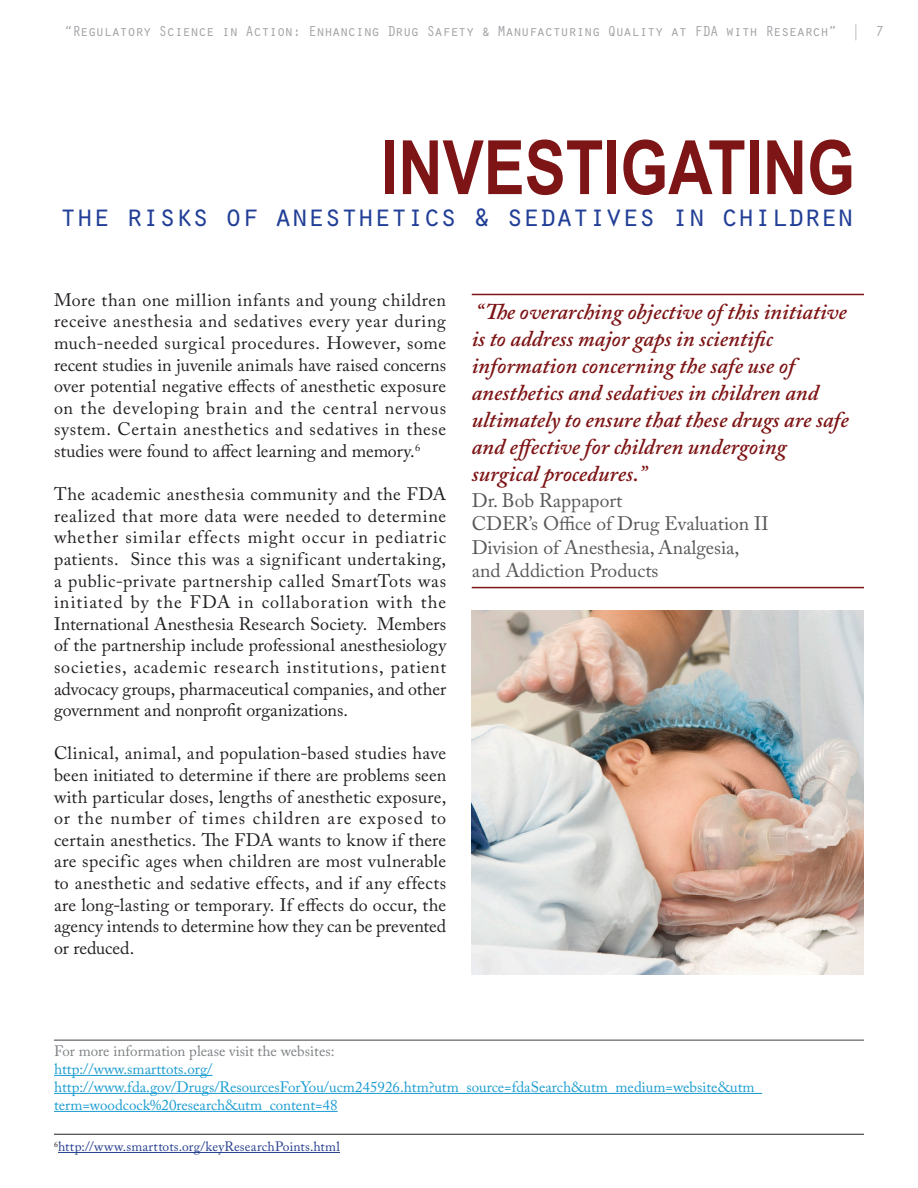
<style>
.page{position:relative;width:918px;height:1188px;background:#fff}
.page>*{position:absolute;margin:0;border:0;box-sizing:border-box;transform-origin:0 0}
.Main_Title{font:700 75px "Arial Narrow";color:#7d1415}
.Subtitle{font:31.5px "Orator Std";letter-spacing:-.075em;color:#223f97}
.Pull_Quote_DARK{font:italic 600 22.5px/27px "Adobe Caslon Pro";color:#7d1415}
.Pull_Quote_attributi{font:19.5px/23.4px "Adobe Caslon Pro";color:#57585a}
.BodyBasic{font:18px/21.6px "Adobe Caslon Pro";letter-spacing:-.005em;color:#231f20;text-align:justify}
.hyperlink{font:15px/18px "Adobe Caslon Pro";color:#1a9cd1}
.t1{font:15px "Orator Std";letter-spacing:-.075em;color:#a2a3a7}
.references{font:13.5px "Adobe Caslon Pro";letter-spacing:.015em;color:#253f8e}
.s1{color:#7e8083}
</style>
<div class="page">
<img style="left:472px;top:610px;width:392px;height:365px">
<hr style="left:472px;top:294px;width:392px;height:1px;background:#7d1415">
<hr style="left:472px;top:587px;width:392px;height:1px;background:#7d1415">
<hr style="left:54px;top:1039px;width:810px;height:2px;background:#7e8083">
<hr style="left:54px;top:1075px;width:159px;height:1px;background:#1a9cd1">
<hr style="left:54px;top:1093px;width:708px;height:1px;background:#1a9cd1">
<hr style="left:54px;top:1111px;width:284px;height:1px;background:#1a9cd1">
<hr style="left:54px;top:1134px;width:810px;height:1px;background:#231f20">
<hr style="left:58px;top:1152px;width:282px;height:1px;background:#253f8e">
<p class="t1" style="left:64px;top:21px;width:822px">“Regulatory Science in Action: Enhancing Drug Safety &amp; Manufacturing Quality at FDA with Research” | 7</p>
<p class="Main_Title" style="left:381px;top:111px;width:475px">INVESTIGATING</p>
<p class="Subtitle" style="left:59px;top:193px;width:798px">the risks of anesthetics &amp; sedatives in children</p>
<p class="BodyBasic" style="left:54px;top:289px;width:394px">More than one million infants and young children receive anesthesia and sedatives every year during much-needed surgical procedures. However, some recent studies in juvenile animals have raised concerns over potential negative effects of anesthetic exposure on the developing brain and the central nervous system. Certain anesthetics and sedatives in these studies were found to affect learning and memory.<sup>6</sup></p>
<p class="BodyBasic" style="left:54px;top:483px;width:394px">The academic anesthesia community and the FDA realized that more data were needed to determine whether similar effects might occur in pediatric patients. Since this was a significant undertaking, a public-private partnership called SmartTots was initiated by the FDA in collaboration with the International Anesthesia Research Society. Members of the partnership include professional anesthesiology societies, academic research institutions, patient advocacy groups, pharmaceutical companies, and other government and nonprofit organizations.</p>
<p class="BodyBasic" style="left:54px;top:742px;width:394px">Clinical, animal, and population-based studies have been initiated to determine if there are problems seen with particular doses, lengths of anesthetic exposure, or the number of times children are exposed to certain anesthetics. The FDA wants to know if there are specific ages when children are most vulnerable to anesthetic and sedative effects, and if any effects are long-lasting or temporary. If effects do occur, the agency intends to determine how they can be prevented or reduced.</p>
<p class="Pull_Quote_DARK" style="left:472px;top:298px;width:379px">“The overarching objective of this initiative is to address major gaps in scientific information concerning the safe use of anesthetics and sedatives in children and ultimately to ensure that these drugs are safe and effective for children undergoing surgical procedures.”</p>
<p class="Pull_Quote_attributi" style="left:472px;top:488px;width:299px">Dr. Bob Rappaport<br>CDER’s Office of Drug Evaluation II<br>Division of Anesthesia, Analgesia, and Addiction Products</p>
<p class="hyperlink" style="left:54px;top:1042px;width:710px"><span class="s1">For more information please visit the websites:<br></span>http://www.smarttots.org/ http://www.fda.gov/Drugs/ResourcesForYou/ucm245926.htm?utm_source=fdaSearch&amp;utm_medium=website&amp;utm_ term=woodcock%20research&amp;utm_content=48</p>
<p class="references" style="left:54px;top:1139px;width:287px"><sup>6</sup>http://www.smarttots.org/keyResearchPoints.html</p>
</div>
